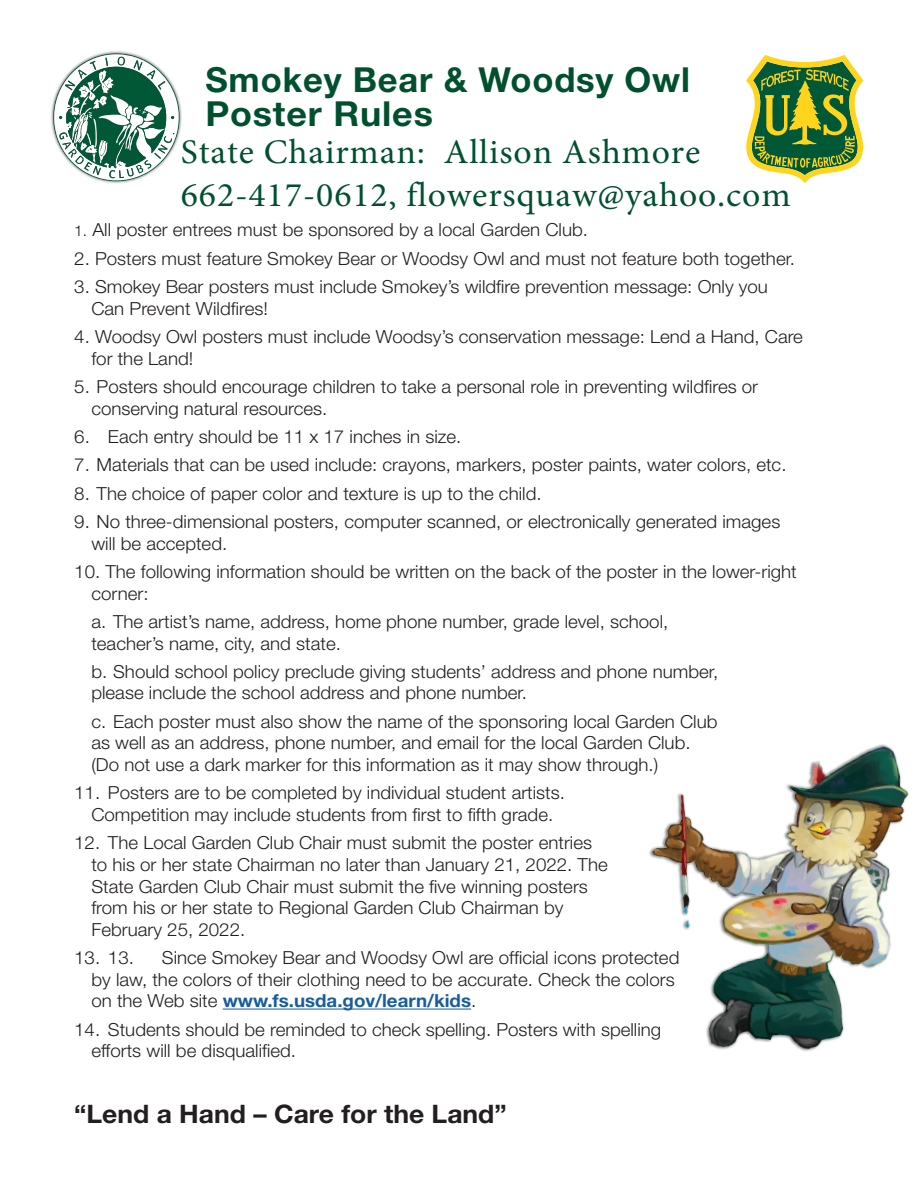
<style>
.page{position:relative;width:918px;height:1188px;background:#fff}
.page>*{position:absolute;margin:0;border:0;box-sizing:border-box;transform-origin:0 0}
.t1{font:34.5px/43px "Minion Pro";letter-spacing:.025em;color:#00502f;scale:1.04 1}
.t2{font:700 34.5px/34.5px "Helvetica Neue";letter-spacing:.025em;color:#00502e}
.t3{font:700 25.5px "Helvetica Neue";color:#231f20;scale:1.04 1}
.t4{font:300 18px/21.6px "Helvetica Neue";color:#231f20;scale:1.04 1}
.s1{font-size:15px}
.s2{font-weight:700;color:#175d9e}
</style>
<div class="page">
<div style="left:50px;top:51px;width:132px;height:133px;background:#231f20;opacity:.75"></div>
<svg style="left:53px;top:53px;width:127px;height:128px"></svg>
<img style="left:649px;top:744px;width:260px;height:308px">
<svg style="left:746px;top:55px;width:117px;height:128px"></svg>
<hr style="left:223px;top:1009px;width:248px;height:1px;background:#175d9e">
<h1 class="t2" style="left:205px;top:61px;width:486px">Smokey Bear &amp; Woodsy Owl<br>Poster Rules</h1>
<h1 class="t1" style="left:181px;top:130px;width:588px">State Chairman: Allison Ashmore<br>662-417-0612, flowersquaw@yahoo.com</h1>
<p class="t4" style="left:74px;top:219px;width:496px"><span class="s1">1.</span> All poster entrees must be sponsored by a local Garden Club.</p>
<p class="t4" style="left:74px;top:247px;width:695px">2. Posters must feature Smokey Bear or Woodsy Owl and must not feature both together.</p>
<p class="t4" style="left:91px;top:276px;width:652px;text-indent:-17px">3. Smokey Bear posters must include Smokey’s wildfire prevention message: Only you<br>Can Prevent Wildfires!</p>
<p class="t4" style="left:91px;top:325px;width:686px;text-indent:-17px">4. Woodsy Owl posters must include Woodsy’s conservation message: Lend a Hand, Care for the Land!</p>
<p class="t4" style="left:91px;top:375px;width:643px;text-indent:-17px">5. Posters should encourage children to take a personal role in preventing wildfires or conserving natural resources.</p>
<p class="t4" style="left:74px;top:425px;width:374px">6. Each entry should be 11 x 17 inches in size.</p>
<p class="t4" style="left:74px;top:454px;width:686px">7. Materials that can be used include: crayons, markers, poster paints, water colors, etc.</p>
<p class="t4" style="left:74px;top:482px;width:451px">8. The choice of paper color and texture is up to the child.</p>
<p class="t4" style="left:91px;top:510px;width:664px;text-indent:-17px">9. No three-dimensional posters, computer scanned, or electronically generated images will be accepted.</p>
<p class="t4" style="left:91px;top:560px;width:680px;text-indent:-17px">10. The following information should be written on the back of the poster in the lower-right corner:</p>
<p class="t4" style="left:91px;top:610px;width:556px">a. The artist’s name, address, home phone number, grade level, school, teacher’s name, city, and state.</p>
<p class="t4" style="left:91px;top:660px;width:604px">b. Should school policy preclude giving students’ address and phone number, please include the school address and phone number.</p>
<p class="t4" style="left:91px;top:710px;width:604px">c. Each poster must also show the name of the sponsoring local Garden Club as well as an address, phone number, and email for the local Garden Club. (Do not use a dark marker for this information as it may show through.)</p>
<p class="t4" style="left:74px;top:782px;width:473px;text-align:center">11. Posters are to be completed by individual student artists.<br>Competition may include students from first to fifth grade.</p>
<p class="t4" style="left:91px;top:832px;width:498px;text-indent:-17px">12. The Local Garden Club Chair must submit the poster entries to his or her state Chairman no later than January 21, 2022. The State Garden Club Chair must submit the five winning posters from his or her state to Regional Garden Club Chairman by February 25, 2022.</p>
<p class="t4" style="left:74px;top:946px;width:59px">13. 13.</p>
<p class="t4" style="left:91px;top:946px;width:567px;text-indent:71px">Since Smokey Bear and Woodsy Owl are official icons protected by law, the colors of their clothing need to be accurate. Check the colors on the Web site <span class="s2">www.fs.usda.gov/learn/kids</span>.</p>
<p class="t4" style="left:91px;top:1018px;width:550px;text-indent:-17px">14. Students should be reminded to check spelling. Posters with spelling efforts will be disqualified.</p>
<h2 class="t3" style="left:74px;top:1098px;width:417px">“Lend a Hand – Care for the Land”</h2>
</div>
